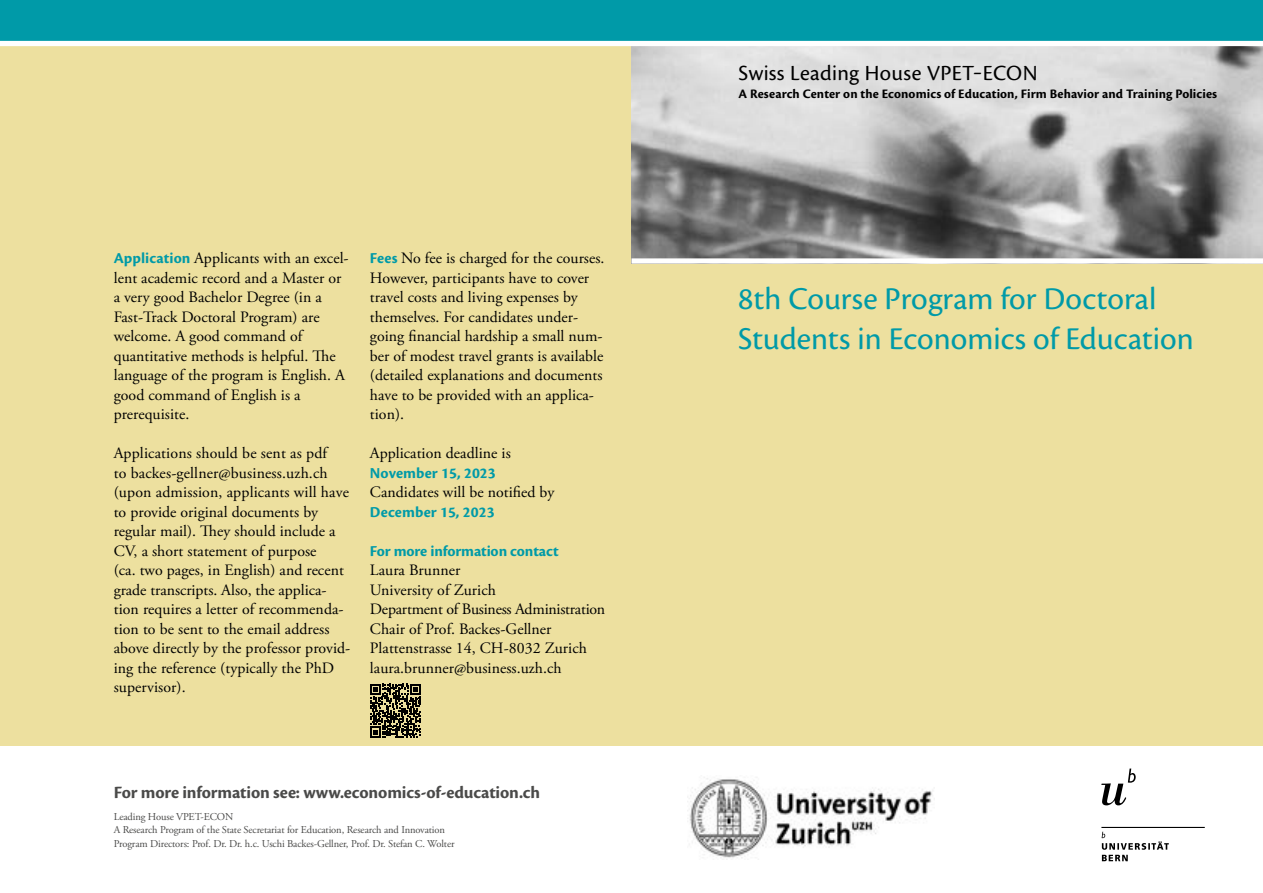
<style>
.page{position:relative;width:1263px;height:893px;background:#fff}
.page>*{position:absolute;margin:0;border:0;box-sizing:border-box;transform-origin:0 0}
.t1{font:56.7px "Cronos Pro Disp";letter-spacing:.025em;color:#009aa8;scale:.94 1}
.t2{font:33px "Cronos Pro";color:#009aa8}
.t3{font:22.5px "Cronos Pro";letter-spacing:.015em;color:#000}
.t4{font:700 18px "Cronos Pro";letter-spacing:-.005em;color:#4a4a49}
.t5{font:15.9px/19.5px "Adobe Garamond Pro";letter-spacing:.005em;color:#000}
.t6{font:700 15.9px "Cronos Pro";color:#009aa8}
.t7{font:15.9px "Adobe Garamond Pro";letter-spacing:-.015em;color:#000}
.t8{font:700 13.5px "Cronos Pro";letter-spacing:.005em;color:#000}
.t9{font:10.5px/13.5px "Adobe Garamond Pro";letter-spacing:-.01em;color:#4a4a49}
.s1{font-family:"Cronos Pro";font-weight:700;color:#009aa8}
</style>
<div class="page">
<div style="left:0;top:45px;width:1263px;height:701px;background:#ede09f"></div>
<div style="left:0;top:0;width:1263px;height:45px;background:#009aa8"></div>
<img style="left:631px;top:46px;width:632px;height:212px">
<div style="left:0;top:41px;width:1263px;height:5px;background:#fff"></div>
<img style="left:687px;top:777px;width:246px;height:81px">
<svg style="left:1101px;top:768px;width:104px;height:93px"></svg>
<div style="left:631px;top:258px;width:632px;height:6px;background:#fff"></div>
<svg style="left:370px;top:684px;width:51px;height:54px"></svg>
<p class="t3" style="left:739px;top:60px;width:301px">Swiss Leading House VPET‒ECON</p>
<p class="t8" style="left:739px;top:86px;width:480px">A Research Center on the Economics of Education, Firm Behavior and Training Policies</p>
<p class="t5" style="left:114px;top:249px;width:236px"><span class="s1">Application</span> Applicants with an excel-</p>
<p class="t5" style="left:114px;top:268px;width:229px">lent academic record and a Master or</p>
<p class="t5" style="left:114px;top:288px;width:210px">a very good Bachelor Degree (in a</p>
<p class="t5" style="left:114px;top:307px;width:207px">Fast-Track Doctoral Program) are</p>
<p class="t5" style="left:114px;top:327px;width:190px">welcome. A good command of</p>
<p class="t5" style="left:114px;top:346px;width:224px">quantitative methods is helpful. The</p>
<p class="t5" style="left:114px;top:366px;width:233px">language of the program is English. A good command of English is a</p>
<p class="t5" style="left:114px;top:405px;width:77px">prerequisite.</p>
<p class="t5" style="left:114px;top:444px;width:215px">Applications should be sent as pdf</p>
<p class="t5" style="left:114px;top:463px;width:215px">to backes-gellner@business.uzh.ch</p>
<p class="t5" style="left:114px;top:483px;width:237px">(upon admission, applicants will have</p>
<p class="t5" style="left:114px;top:502px;width:206px">to provide original documents by</p>
<p class="t5" style="left:114px;top:522px;width:223px">regular mail). They should include a</p>
<p class="t5" style="left:114px;top:541px;width:204px">CV, a short statement of purpose</p>
<p class="t5" style="left:114px;top:561px;width:232px">(ca. two pages, in English) and recent</p>
<p class="t5" style="left:114px;top:580px;width:214px">grade transcripts. Also, the applica-</p>
<p class="t5" style="left:114px;top:600px;width:231px">tion requires a letter of recommenda-</p>
<p class="t5" style="left:114px;top:619px;width:238px">tion to be sent to the email address above directly by the professor provid&shy;ing the reference (typically the PhD supervisor).</p>
<p class="t5" style="left:370px;top:249px;width:236px"><span class="s1">Fees</span> No fee is charged for the courses.</p>
<p class="t5" style="left:370px;top:268px;width:221px">However, participants have to cover</p>
<p class="t5" style="left:370px;top:288px;width:209px">travel costs and living expenses by</p>
<p class="t5" style="left:370px;top:307px;width:210px">themselves. For candidates under-</p>
<p class="t5" style="left:370px;top:327px;width:235px">going financial hardship a small num&shy;ber of modest travel grants is available</p>
<p class="t5" style="left:370px;top:366px;width:234px">(detailed explanations and documents</p>
<p class="t5" style="left:370px;top:385px;width:226px">have to be provided with an applica-</p>
<p class="t5" style="left:370px;top:405px;width:36px">tion).</p>
<p class="t5" style="left:370px;top:444px;width:142px">Application deadline is</p>
<p class="t6" style="left:370px;top:464px;width:127px">November 15, 2023</p>
<p class="t5" style="left:370px;top:483px;width:186px">Candidates will be notified by</p>
<p class="t6" style="left:370px;top:503px;width:126px">December 15, 2023</p>
<p class="t6" style="left:370px;top:542px;width:190px">For more information contact</p>
<p class="t5" style="left:370px;top:561px;width:92px">Laura Brunner</p>
<p class="t5" style="left:370px;top:580px;width:127px">University of Zurich</p>
<p class="t7" style="left:370px;top:600px;width:237px">Department of Business Administration</p>
<p class="t5" style="left:370px;top:619px;width:183px">Chair of Prof. Backes-Gellner</p>
<p class="t5" style="left:370px;top:639px;width:218px">Plattenstrasse 14, CH-8032 Zurich</p>
<p class="t5" style="left:370px;top:658px;width:193px">laura.brunner@business.uzh.ch</p>
<p class="t4" style="left:114px;top:782px;width:428px">For more information see: www.economics-of-education.ch</p>
<p class="t9" style="left:114px;top:810px;width:342px">Leading House VPET-ECON<br>A Research Program of the State Secretariat for Education, Research and Innovation<br>Program Directors: Prof. Dr. Dr. h.c. Uschi Backes-Gellner, Prof. Dr. Stefan C. Wolter</p>
<p class="t2" style="left:738px;top:280px;width:420px">8th Course Program for Doctoral</p>
<p class="t2" style="left:738px;top:320px;width:457px">Students in Economics of Education</p>
<p class="t1" style="left:651px;top:305px;width:536px">Economics of Education</p>
</div>
